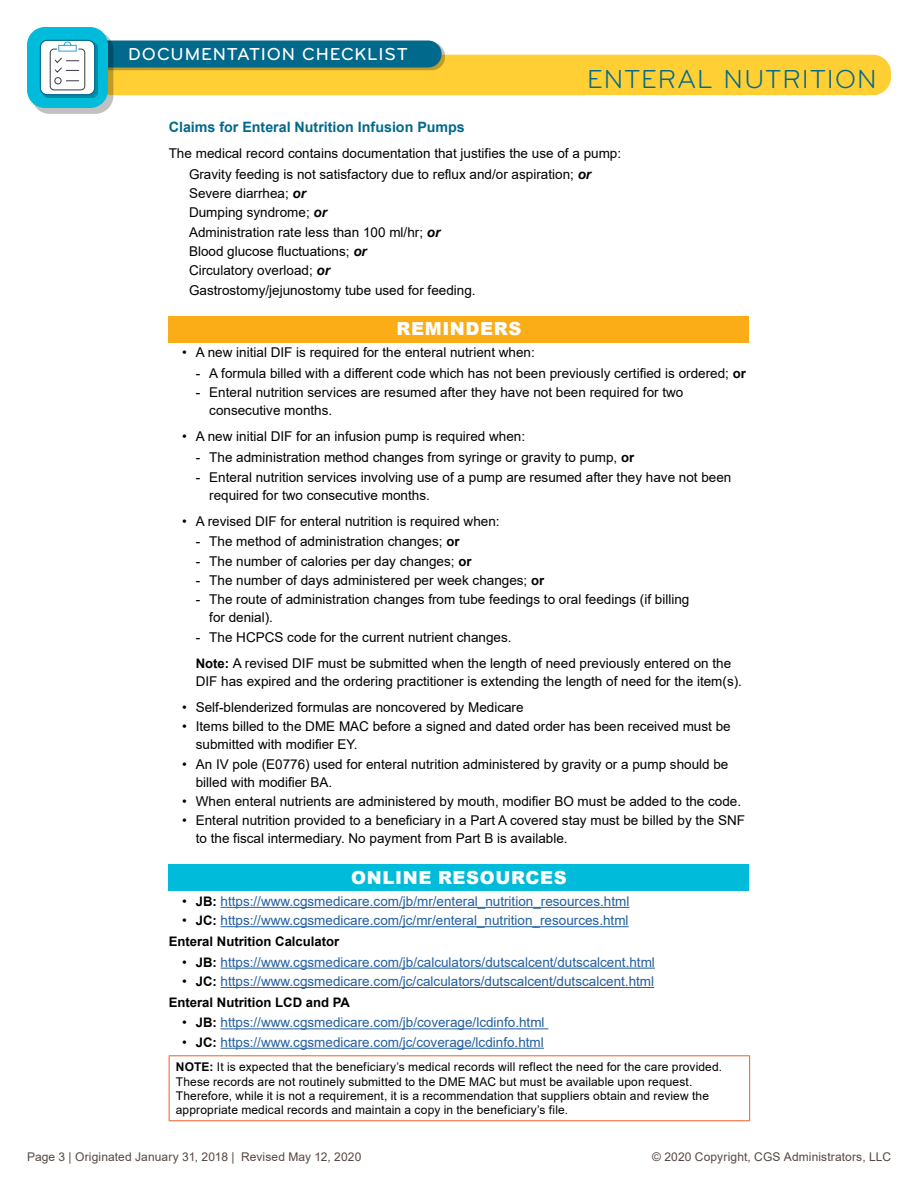
<style>
.page{position:relative;width:918px;height:1188px;background:#fff}
.page>*{position:absolute;margin:0;border:0;box-sizing:border-box;transform-origin:0 0}
.t1{font:27px "Bryant Pro";letter-spacing:.04em;color:#00698c}
.t2{font:900 18px "Arial";letter-spacing:.035em;color:#fff}
.t3{font:500 18px "Bryant Pro";letter-spacing:.045em;color:#fff}
.t4{font:700 14.25px "Arial";color:#00698c}
.t5{font:13.5px/18px "Arial";color:#000}
.t6{font:13.5px "Arial";color:#215e9e}
.t7{font:700 13.2px "Arial";color:#000}
.t8{font:12px/14.2px "Arial";letter-spacing:.01em;color:#000}
.t9{font:12px "Arial";letter-spacing:.01em;color:#554742}
.s1{font-weight:700;font-style:italic}
.s2{font-weight:700;font-size:13.2px}
.s3{color:#000}
.s4{font-weight:700;font-size:13.2px;color:#000}
.s5{font-weight:700}
</style>
<div class="page">
<div style="left:94px;top:55px;width:797px;height:40px;background:#ffcf34;border-radius:18px"></div>
<div style="left:97px;top:43px;width:347px;height:27px;background:#000;opacity:.25"></div>
<div style="left:94px;top:40px;width:348px;height:28px;background:#00698c;border-radius:14px"></div>
<div style="left:32px;top:32px;width:82px;height:82px;background:#000;opacity:.25"></div>
<div style="left:27px;top:27px;width:81px;height:81px;background:#00bcda;border-radius:18px"></div>
<div style="left:42px;top:42px;width:56px;height:56px;background:#008da4"></div>
<div style="left:40px;top:40px;width:55px;height:55px;background:#fff;border-radius:7px"></div>
<div style="left:50px;top:49px;width:35px;height:41px;border:1px solid #3a3b47;border-radius:4px"></div>
<svg style="left:54px;top:42px;width:25px;height:43px"></svg>
<div style="left:40px;top:40px;width:55px;height:55px;border:1px solid #00698c;border-radius:7px"></div>
<hr style="left:221px;top:907px;width:408px;height:1px;background:#215e9e">
<hr style="left:221px;top:926px;width:408px;height:1px;background:#215e9e">
<hr style="left:221px;top:968px;width:434px;height:1px;background:#215e9e">
<hr style="left:221px;top:987px;width:433px;height:1px;background:#215e9e">
<hr style="left:221px;top:1028px;width:327px;height:1px;background:#215e9e">
<hr style="left:221px;top:1048px;width:323px;height:1px;background:#215e9e">
<div style="left:169px;top:316px;width:580px;height:27px;background:#fbad18"></div>
<div style="left:169px;top:864px;width:580px;height:27px;background:#00bcda"></div>
<hr style="left:169px;top:1055px;width:581px;height:1px;background:#f15d26">
<hr style="left:169px;top:1056px;width:1px;height:64px;background:#f15d26">
<hr style="left:749px;top:1056px;width:1px;height:64px;background:#f15d26">
<hr style="left:169px;top:1120px;width:581px;height:1px;background:#f15d26">
<h2 class="t3" style="left:128px;top:43px;width:281px">DOCUMENTATION CHECKLIST</h2>
<h1 class="t1" style="left:587px;top:63px;width:291px">ENTERAL NUTRITION</h1>
<p class="t4" style="left:169px;top:117px;width:298px">Claims for Enteral Nutrition Infusion Pumps</p>
<p class="t5" style="left:189px;top:143px;width:434px;line-height:20.7px;text-indent:-20px">The medical record contains documentation that justifies the use of a pump:<br>Gravity feeding is not satisfactory due to reflux and/or aspiration; <span class="s1">or</span></p>
<p class="t5" style="left:189px;top:184px;width:288px;line-height:19.4px">Severe diarrhea; <span class="s1">or<br></span>Dumping syndrome; <span class="s1">or<br></span>Administration rate less than 100 ml/hr; <span class="s1">or<br></span>Blood glucose fluctuations; <span class="s1">or<br></span>Circulatory overload; <span class="s1">or<br></span>Gastrostomy/jejunostomy tube used for feeding.</p>
<h2 class="t2" style="left:396px;top:316px;width:127px">REMINDERS</h2>
<p class="t5" style="left:182px;top:343px;width:354px">• A new initial DIF is required for the enteral nutrient when:</p>
<p class="t5" style="left:196px;top:364px;width:552px">- A formula billed with a different code which has not been previously certified is ordered; <span class="s2">or</span></p>
<p class="t5" style="left:209px;top:384px;width:476px;text-indent:-14px">- Enteral nutrition services are resumed after they have not been required for two consecutive months.</p>
<p class="t5" style="left:182px;top:428px;width:344px">• A new initial DIF for an infusion pump is required when:</p>
<p class="t5" style="left:196px;top:448px;width:440px">- The administration method changes from syringe or gravity to pump, <span class="s2">or</span></p>
<p class="t5" style="left:209px;top:468px;width:524px;text-indent:-14px">- Enteral nutrition services involving use of a pump are resumed after they have not been required for two consecutive months.</p>
<p class="t5" style="left:182px;top:512px;width:319px">• A revised DIF for enteral nutrition is required when:</p>
<p class="t5" style="left:196px;top:532px;width:265px">- The method of administration changes; <span class="s2">or</span></p>
<p class="t5" style="left:196px;top:552px;width:277px">- The number of calories per day changes; <span class="s2">or</span></p>
<p class="t5" style="left:196px;top:571px;width:350px">- The number of days administered per week changes; <span class="s2">or</span></p>
<p class="t5" style="left:209px;top:591px;width:482px;text-indent:-14px">- The route of administration changes from tube feedings to oral feedings (if billing for denial).</p>
<p class="t5" style="left:196px;top:624px;width:537px;line-height:26.1px">- The HCPCS code for the current nutrient changes.<br><span class="s2">Note:</span> A revised DIF must be submitted when the length of need previously entered on the</p>
<p class="t5" style="left:196px;top:672px;width:548px">DIF has expired and the ordering practitioner is extending the length of need for the item(s).</p>
<p class="t5" style="left:182px;top:698px;width:343px">• Self-blenderized formulas are noncovered by Medicare</p>
<p class="t5" style="left:196px;top:717px;width:537px;text-indent:-14px">• Items billed to the DME MAC before a signed and dated order has been received must be submitted with modifier EY.</p>
<p class="t5" style="left:196px;top:755px;width:534px;text-indent:-14px">• An IV pole (E0776) used for enteral nutrition administered by gravity or a pump should be billed with modifier BA.</p>
<p class="t5" style="left:182px;top:792px;width:561px">• When enteral nutrients are administered by mouth, modifier BO must be added to the code.</p>
<p class="t5" style="left:196px;top:811px;width:551px;text-indent:-14px">• Enteral nutrition provided to a beneficiary in a Part A covered stay must be billed by the SNF to the fiscal intermediary. No payment from Part B is available.</p>
<h2 class="t2" style="left:351px;top:864px;width:217px">ONLINE RESOURCES</h2>
<p class="t6" style="left:182px;top:892px;width:449px"><span class="s3">•</span> <span class="s4">JB:</span> https://www.cgsmedicare.com/jb/mr/enteral_nutrition_resources.html</p>
<p class="t6" style="left:182px;top:911px;width:448px"><span class="s3">•</span> <span class="s4">JC:</span> https://www.cgsmedicare.com/jc/mr/enteral_nutrition_resources.html</p>
<p class="t7" style="left:169px;top:932px;width:172px">Enteral Nutrition Calculator</p>
<p class="t6" style="left:182px;top:953px;width:474px"><span class="s3">•</span> <span class="s4">JB:</span> https://www.cgsmedicare.com/jb/calculators/dutscalcent/dutscalcent.html</p>
<p class="t6" style="left:182px;top:972px;width:473px"><span class="s3">•</span> <span class="s4">JC:</span> https://www.cgsmedicare.com/jc/calculators/dutscalcent/dutscalcent.html</p>
<p class="t7" style="left:169px;top:993px;width:183px">Enteral Nutrition LCD and PA</p>
<p class="t6" style="left:182px;top:1013px;width:364px"><span class="s3">•</span> <span class="s4">JB:</span> https://www.cgsmedicare.com/jb/coverage/lcdinfo.html</p>
<p class="t6" style="left:182px;top:1033px;width:363px"><span class="s3">•</span> <span class="s4">JC:</span> https://www.cgsmedicare.com/jc/coverage/lcdinfo.html</p>
<p class="t8" style="left:176px;top:1060px;width:548px"><span class="s5">NOTE:</span> It is expected that the beneficiary’s medical records will reflect the need for the care provided.<br>These records are not routinely submitted to the DME MAC but must be available upon request.<br>Therefore, while it is not a requirement, it is a recommendation that suppliers obtain and review the appropriate medical records and maintain a copy in the beneficiary’s file.</p>
<p class="t9" style="left:27px;top:1149px;width:336px">Page 3 | Originated January 31, 2018 | Revised May 12, 2020</p>
<p class="t9" style="left:652px;top:1149px;width:240px">© 2020 Copyright, CGS Administrators, LLC</p>
</div>
